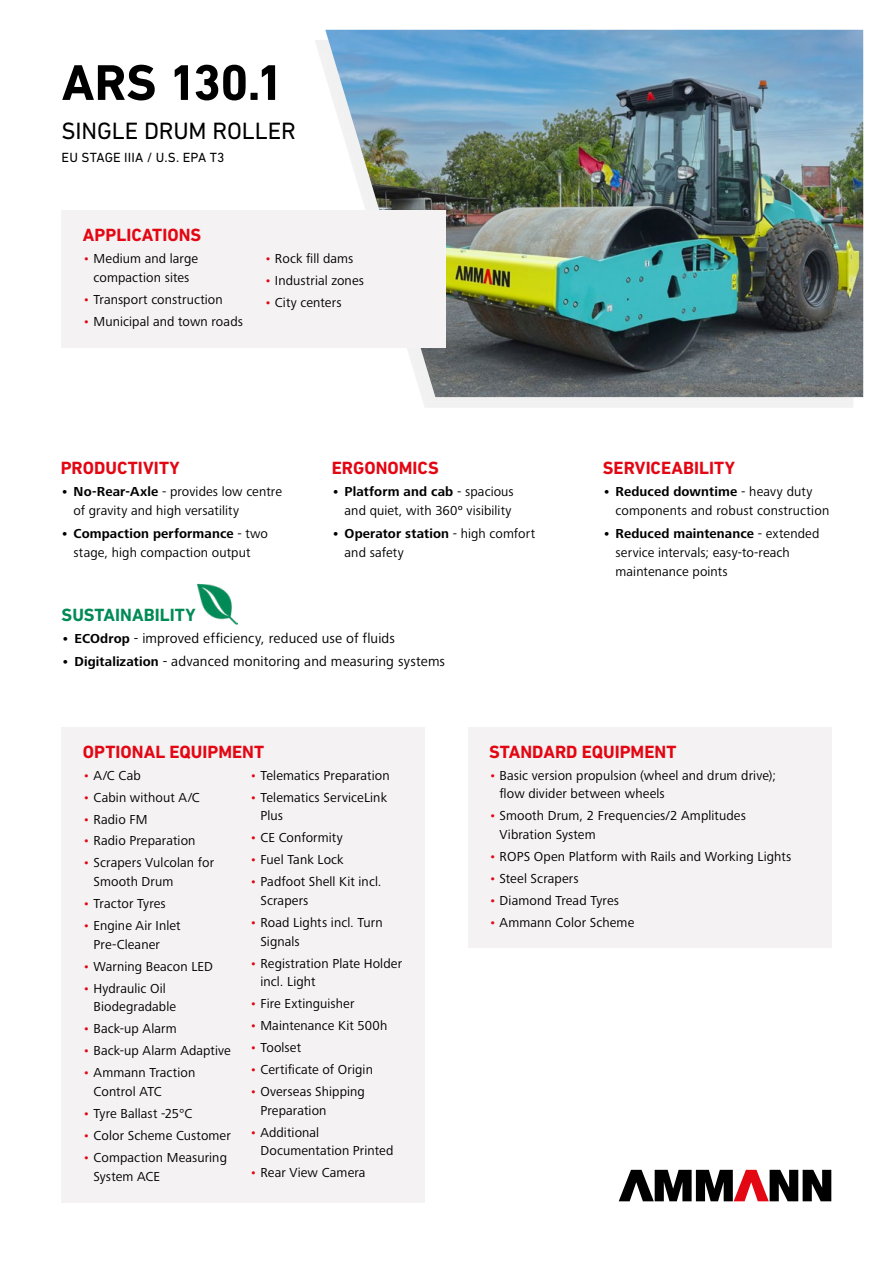
<style>
.page{position:relative;width:893px;height:1263px;background:#fff}
.page>*{position:absolute;margin:0;border:0;box-sizing:border-box;transform-origin:0 0}
.t1{font:700 51px "DIN Next LT Pro";letter-spacing:-.01em;color:#000}
.t2{font:24px "DIN Next LT Pro";letter-spacing:-.005em;color:#000}
.t3{font:700 18px "DIN Next LT Pro";color:#e30613}
.t4{font:700 18px "DIN Next LT Pro";letter-spacing:.005em;color:#008a56}
.t5{font:14.25px "Frutiger Next LTW1 G";letter-spacing:.01em;color:#000}
.t6{font:13.5px/18.8px "Frutiger Next LTW1 G";letter-spacing:.01em;color:#000}
.t7{font:13.5px "DIN Next LT Pro";letter-spacing:.01em;color:#000}
.s1{color:#e30613}
.s2{font-weight:700}
.s3{font-weight:700;font-size:13.5px}
</style>
<div class="page">
<div style="left:315px;top:40px;width:538px;height:368px;background:#777977;opacity:.1"></div>
<img style="left:325px;top:30px;width:538px;height:367px">
<svg style="left:619px;top:1170px;width:212px;height:31px"></svg>
<div style="left:468px;top:727px;width:363px;height:221px;background:#f4f2f2"></div>
<div style="left:62px;top:727px;width:363px;height:475px;background:#f4f2f2"></div>
<div style="left:62px;top:211px;width:384px;height:137px;background:#f4f2f2"></div>
<img style="left:198px;top:583px;width:39px;height:42px">
<h1 class="t1" style="left:62px;top:53px;width:224px">ARS 130.1</h1>
<h2 class="t2" style="left:62px;top:117px;width:236px">SINGLE DRUM ROLLER</h2>
<p class="t7" style="left:62px;top:149px;width:164px">EU STAGE IIIA / U.S. EPA T3</p>
<h3 class="t3" style="left:83px;top:225px;width:120px">APPLICATIONS</h3>
<p class="t6" style="left:83px;top:250px;width:117px;text-align:center"><span class="s1">•</span> Medium and large compaction sites</p>
<p class="t6" style="left:83px;top:290px;width:141px"><span class="s1">•</span> Transport construction</p>
<p class="t6" style="left:83px;top:312px;width:162px"><span class="s1">•</span> Municipal and town roads</p>
<p class="t6" style="left:264px;top:250px;width:91px"><span class="s1">•</span> Rock fill dams</p>
<p class="t6" style="left:264px;top:272px;width:101px"><span class="s1">•</span> Industrial zones</p>
<p class="t6" style="left:264px;top:294px;width:79px"><span class="s1">•</span> City centers</p>
<h3 class="t3" style="left:61px;top:458px;width:121px">PRODUCTIVITY</h3>
<p class="t6" style="left:74px;top:483px;width:210px;text-indent:-13px"><span class="s2">• No-Rear-Axle</span> - provides low centre of gravity and high versatility</p>
<p class="t6" style="left:61px;top:525px;width:209px;text-align:center"><span class="s2">• Compaction performance</span> - two stage, high compaction output</p>
<h3 class="t3" style="left:332px;top:458px;width:109px">ERGONOMICS</h3>
<p class="t6" style="left:332px;top:483px;width:183px;text-align:right"><span class="s2">• Platform and cab</span> - spacious and quiet, with 360º visibility</p>
<p class="t6" style="left:345px;top:525px;width:192px;text-indent:-13px"><span class="s2">• Operator station</span> - high comfort and safety</p>
<h3 class="t4" style="left:62px;top:605px;width:136px">SUSTAINABILITY</h3>
<p class="t5" style="left:62px;top:630px;width:335px"><span class="s3">• ECOdrop</span> - improved efficiency, reduced use of fluids</p>
<p class="t5" style="left:62px;top:654px;width:385px"><span class="s3">• Digitalization</span> - advanced monitoring and measuring systems</p>
<h3 class="t3" style="left:603px;top:458px;width:134px">SERVICEABILITY</h3>
<p class="t6" style="left:616px;top:483px;width:215px;text-indent:-13px"><span class="s2">• Reduced downtime</span> - heavy duty components and robust construction</p>
<p class="t6" style="left:616px;top:525px;width:205px;text-indent:-13px"><span class="s2">• Reduced maintenance</span> - extended service intervals; easy-to-reach maintenance points</p>
<h3 class="t3" style="left:83px;top:741px;width:183px">OPTIONAL EQUIPMENT</h3>
<p class="t6" style="left:83px;top:766px;width:59px"><span class="s1">•</span> A/C Cab</p>
<p class="t6" style="left:83px;top:788px;width:118px"><span class="s1">•</span> Cabin without A/C</p>
<p class="t6" style="left:83px;top:810px;width:66px"><span class="s1">•</span> Radio FM</p>
<p class="t6" style="left:83px;top:832px;width:114px"><span class="s1">•</span> Radio Preparation</p>
<p class="t6" style="left:94px;top:854px;width:122px;text-indent:-11px"><span class="s1">•</span> Scrapers Vulcolan for<br>Smooth Drum</p>
<p class="t6" style="left:83px;top:895px;width:84px"><span class="s1">•</span> Tractor Tyres</p>
<p class="t6" style="left:94px;top:916px;width:89px;text-indent:-11px"><span class="s1">•</span> Engine Air Inlet<br>Pre-Cleaner</p>
<p class="t6" style="left:83px;top:957px;width:132px"><span class="s1">•</span> Warning Beacon LED</p>
<p class="t6" style="left:94px;top:979px;width:84px;text-indent:-11px"><span class="s1">•</span> Hydraulic Oil<br>Biodegradable</p>
<p class="t6" style="left:83px;top:1020px;width:95px"><span class="s1">•</span> Back-up Alarm</p>
<p class="t6" style="left:83px;top:1042px;width:149px"><span class="s1">•</span> Back-up Alarm Adaptive</p>
<p class="t6" style="left:94px;top:1064px;width:103px;text-indent:-11px"><span class="s1">•</span> Ammann Traction<br>Control ATC</p>
<p class="t6" style="left:83px;top:1104px;width:111px"><span class="s1">•</span> Tyre Ballast -25°C</p>
<p class="t6" style="left:83px;top:1126px;width:149px"><span class="s1">•</span> Color Scheme Customer</p>
<p class="t6" style="left:94px;top:1148px;width:135px;text-indent:-11px"><span class="s1">•</span> Compaction Measuring<br>System ACE</p>
<p class="t6" style="left:250px;top:766px;width:141px"><span class="s1">•</span> Telematics Preparation</p>
<p class="t6" style="left:260px;top:788px;width:128px;text-indent:-11px"><span class="s1">•</span> Telematics ServiceLink<br>Plus</p>
<p class="t6" style="left:250px;top:829px;width:94px"><span class="s1">•</span> CE Conformity</p>
<p class="t6" style="left:250px;top:851px;width:95px"><span class="s1">•</span> Fuel Tank Lock</p>
<p class="t6" style="left:260px;top:873px;width:123px;text-indent:-11px"><span class="s1">•</span> Padfoot Shell Kit incl.<br>Scrapers</p>
<p class="t6" style="left:260px;top:913px;width:124px;text-indent:-11px"><span class="s1">•</span> Road Lights incl. Turn<br>Signals</p>
<p class="t6" style="left:260px;top:954px;width:143px;text-indent:-11px"><span class="s1">•</span> Registration Plate Holder incl. Light</p>
<p class="t6" style="left:250px;top:995px;width:106px"><span class="s1">•</span> Fire Extinguisher</p>
<p class="t6" style="left:250px;top:1017px;width:139px"><span class="s1">•</span> Maintenance Kit 500h</p>
<p class="t6" style="left:250px;top:1039px;width:53px"><span class="s1">•</span> Toolset</p>
<p class="t6" style="left:250px;top:1060px;width:125px"><span class="s1">•</span> Certificate of Origin</p>
<p class="t6" style="left:260px;top:1082px;width:106px;text-indent:-11px"><span class="s1">•</span> Overseas Shipping<br>Preparation</p>
<p class="t6" style="left:260px;top:1123px;width:135px;text-indent:-11px"><span class="s1">•</span> Additional<br>Documentation Printed</p>
<p class="t6" style="left:250px;top:1164px;width:117px"><span class="s1">•</span> Rear View Camera</p>
<h3 class="t3" style="left:489px;top:741px;width:189px">STANDARD EQUIPMENT</h3>
<p class="t6" style="left:500px;top:766px;width:278px;text-indent:-11px"><span class="s1">•</span> Basic version propulsion (wheel and drum drive); flow divider between wheels</p>
<p class="t6" style="left:500px;top:807px;width:248px;text-indent:-11px"><span class="s1">•</span> Smooth Drum, 2 Frequencies/2 Amplitudes<br>Vibration System</p>
<p class="t6" style="left:489px;top:847px;width:304px"><span class="s1">•</span> ROPS Open Platform with Rails and Working Lights</p>
<p class="t6" style="left:489px;top:869px;width:91px"><span class="s1">•</span> Steel Scrapers</p>
<p class="t6" style="left:489px;top:891px;width:132px"><span class="s1">•</span> Diamond Tread Tyres</p>
<p class="t6" style="left:489px;top:913px;width:147px"><span class="s1">•</span> Ammann Color Scheme</p>
</div>
